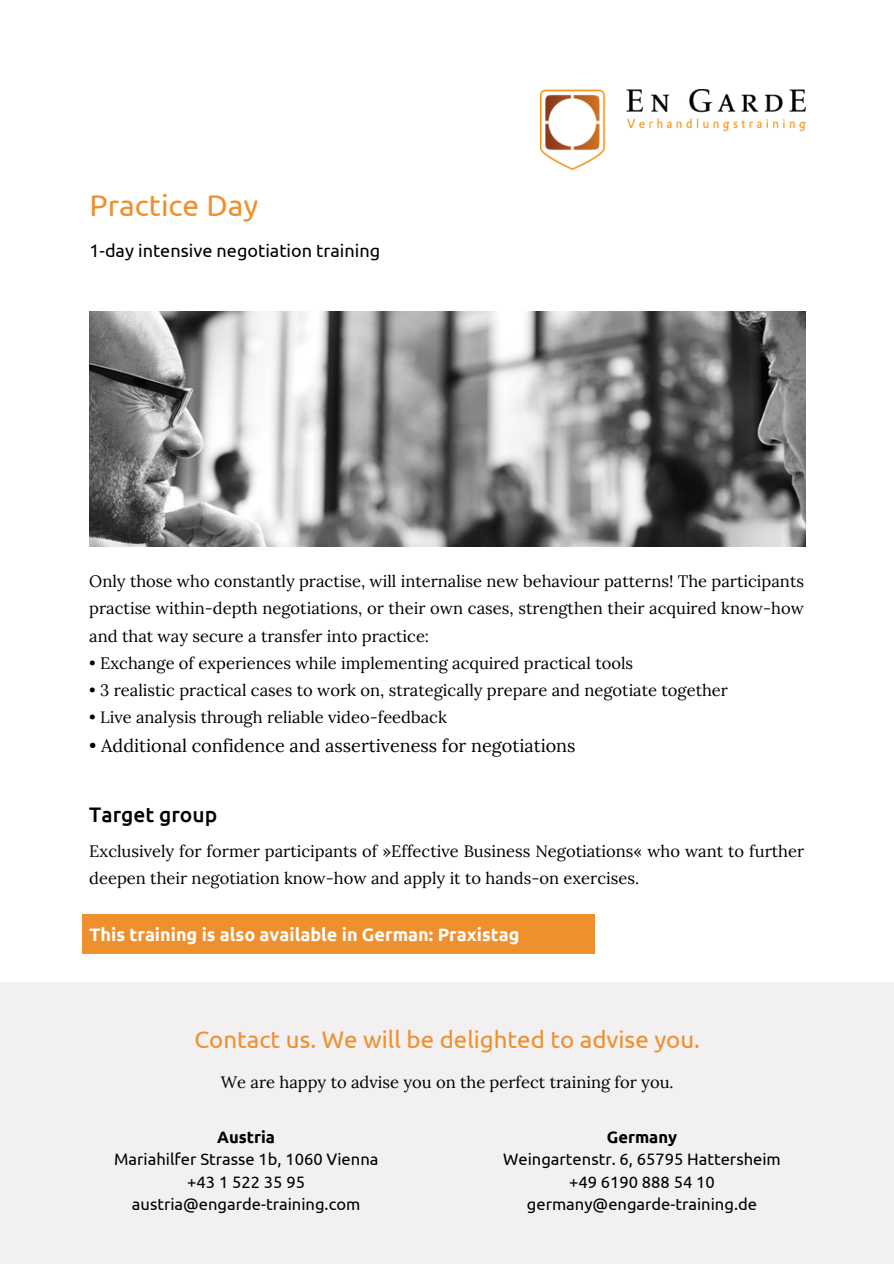
<style>
.page{position:relative;width:894px;height:1264px;background:#fff}
.page>*{position:absolute;margin:0;border:0;box-sizing:border-box;transform-origin:0 0}
.t1{font:30px "Ubuntu";color:#ef902e}
.t2{font:24px "Ubuntu";color:#ef902e}
.t3{font:500 21px "Ubuntu";color:#000}
.t4{font:18px "Lora";color:#000}
.t5{font:700 18px "Ubuntu";color:#fff}
.t6{font:18px "Ubuntu";color:#000}
.t7{font:16.5px/27px "Lora";color:#000;text-align:justify}
.t8{font:16.5px/22.5px "Ubuntu";color:#000;text-align:center}
.t9{font:700 16.5px "Ubuntu";color:#000}
.s1{font-weight:700}
</style>
<div class="page">
<img style="left:540px;top:89px;width:265px;height:80px">
<img style="left:89px;top:311px;width:715px;height:236px">
<div style="left:83px;top:914px;width:512px;height:39px;background:#ef902e"></div>
<div style="left:0;top:981px;width:893px;height:282px;background:#f2f0f0"></div>
<p class="t1" style="left:89px;top:188px;width:170px">Practice Day</p>
<p class="t6" style="left:89px;top:240px;width:292px">1-day intensive negotiation training</p>
<p class="t7" style="left:89px;top:568px;width:716px">Only those who constantly practise, will internalise new behaviour patterns! The participants practise within-depth negotiations, or their own cases, strengthen their acquired know-how and that way secure a transfer into practice:</p>
<p class="t7" style="left:89px;top:649px;width:545px">• Exchange of experiences while implementing acquired practical tools</p>
<p class="t7" style="left:89px;top:676px;width:640px">• 3 realistic practical cases to work on, strategically prepare and negotiate together</p>
<p class="t7" style="left:89px;top:703px;width:359px">• Live analysis through reliable video-feedback</p>
<p class="t4" style="left:89px;top:733px;width:487px">• Additional confidence and assertiveness for negotiations</p>
<p class="t3" style="left:89px;top:802px;width:129px">Target group</p>
<p class="t7" style="left:89px;top:837px;width:716px">Exclusively for former participants of »Effective Business Negotiations« who want to further deepen their negotiation know-how and apply it to hands-on exercises.</p>
<p class="t5" style="left:89px;top:924px;width:431px">This training is also available in German: Praxistag</p>
<p class="t2" style="left:194px;top:1025px;width:507px">Contact us. We will be delighted to advise you.</p>
<p class="t7" style="left:221px;top:1068px;width:454px">We are happy to advise you on the perfect training for you.</p>
<p class="t8" style="left:114px;top:1125px;width:265px"><span class="s1">Austria<br></span>Mariahilfer Strasse 1b, 1060 Vienna +43 1 522 35 95 austria@engarde-training.com</p>
<p class="t9" style="left:606px;top:1127px;width:72px">Germany</p>
<p class="t8" style="left:503px;top:1147px;width:279px">Weingartenstr. 6, 65795 Hattersheim</p>
<p class="t8" style="left:569px;top:1170px;width:147px">+49 6190 888 54 10</p>
<p class="t8" style="left:527px;top:1192px;width:231px">germany@engarde-training.de</p>
</div>
